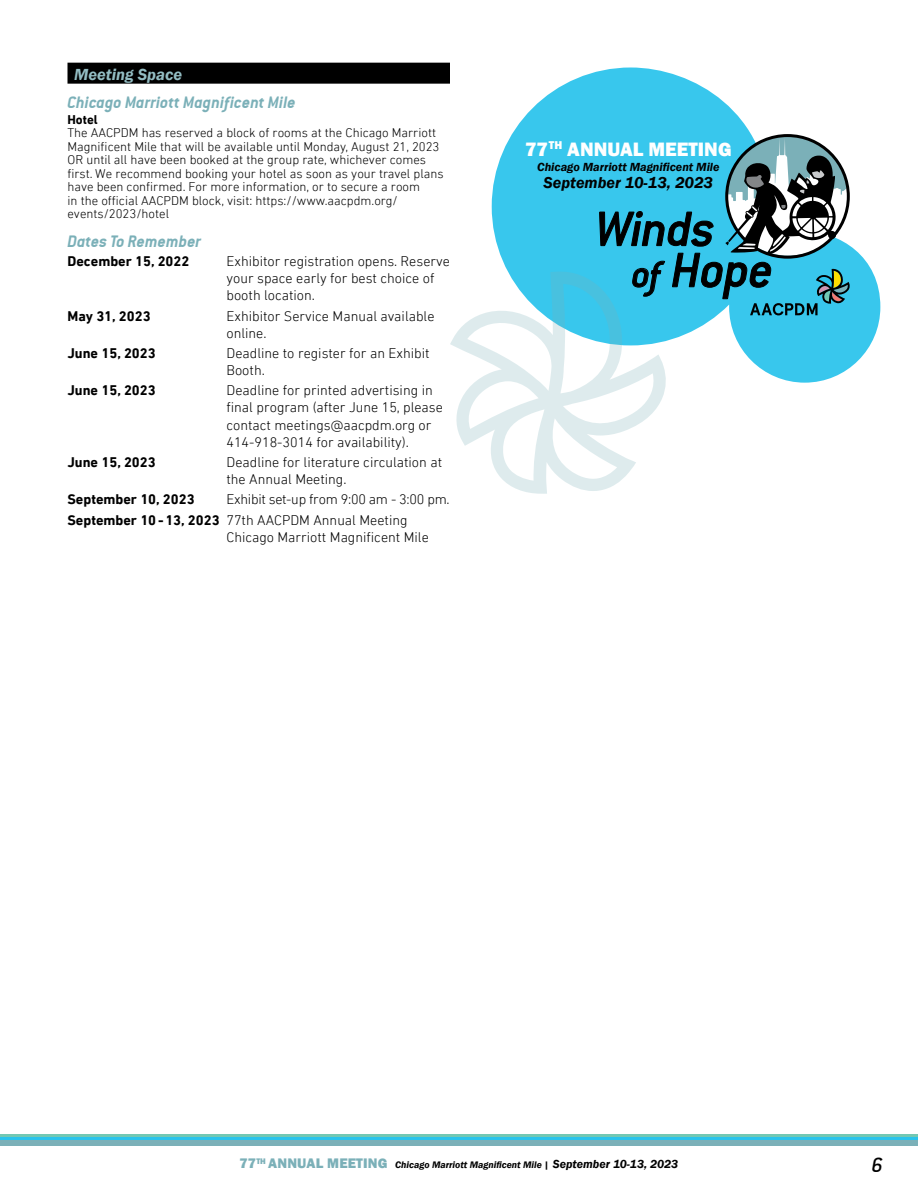
<style>
.page{position:relative;width:918px;height:1188px;background:#fff}
.page>*{position:absolute;margin:0;border:0;box-sizing:border-box;transform-origin:0 0}
.t1{font:italic 53.25px/41.1px "Conduit Md ITCTT Medium";letter-spacing:-.01em;color:#000}
.t2{font:italic 22.5px "Conduit Md ITCTT Medium";color:#000}
.t3{font:800 19.95px "Franklin Gothic";color:#fff}
.t4{font:italic 18px "Conduit ITCTT Bold";color:#7bb0b8}
.t5{font:italic 600 16.5px "Franklin Gothic";color:#93bdc3}
.t6{font:italic 600 16.2px "Franklin Gothic";color:#010101}
.t7{font:300 14.25px/17.1px "DIN Next LT Pro";color:#000}
.t8{font:700 14.25px "DIN Next LT Pro";color:#000}
.t9{font:800 14.25px "Franklin Gothic";color:#7bb0b8}
.t10{font:300 12.9px/13.5px "DIN Next LT Pro";color:#000}
.t11{font:700 12.9px "DIN Next LT Pro";color:#000}
.t12{font:italic 600 12.15px "Franklin Gothic";color:#010101}
.t13{font:italic 600 9.75px "Franklin Gothic";color:#000}
.s1{font-weight:700}
.s2{font-size:39.9px}
.s3{font-weight:800;font-style:normal;font-size:14.25px;color:#7bb0b8}
.s4{font-style:normal}
.s5{font-size:12px}
</style>
<div class="page">
<div style="left:0;top:1138px;width:918px;height:7px;background:#7bb0b8"></div>
<hr style="left:0;top:1135px;width:918px;height:3px;background:#72c8b3">
<hr style="left:0;top:1137px;width:918px;height:3px;background:#29c3ec">
<svg style="left:492px;top:68px;width:388px;height:315px;fill:#38c7ed"></svg>
<svg style="left:599px;top:137px;width:251px;height:178px;background:#4ba7bf"></svg>
<svg style="left:450px;top:271px;width:217px;height:223px"></svg>
<div style="left:68px;top:63px;width:382px;height:21px;background:#000"></div>
<p class="t5" style="left:74px;top:64px;width:109px">Meeting Space</p>
<p class="t4" style="left:68px;top:92px;width:230px">Chicago Marriott Magnificent Mile</p>
<p class="t11" style="left:68px;top:112px;width:32px">Hotel</p>
<p class="t10" style="left:68px;top:126px;width:378px">The AACPDM has reserved a block of rooms at the Chicago Marriott Magnificent Mile that will be available until Monday, August 21, 2023<br>OR until all have been booked at the group rate, whichever comes first. We recommend booking your hotel as soon as your travel plans have been confirmed. For more information, or to secure a room<br>in the official AACPDM block, visit: https://www.aacpdm.org/ events/2023/hotel</p>
<p class="t4" style="left:68px;top:231px;width:135px">Dates To Remember</p>
<p class="t8" style="left:68px;top:253px;width:123px">December 15, 2022</p>
<p class="t7" style="left:227px;top:252px;width:225px">Exhibitor registration opens. Reserve your space early for best choice of booth location.</p>
<p class="t8" style="left:68px;top:307px;width:85px">May 31, 2023</p>
<p class="t7" style="left:227px;top:307px;width:210px">Exhibitor Service Manual available online.</p>
<p class="t8" style="left:67px;top:345px;width:90px">June 15, 2023</p>
<p class="t7" style="left:227px;top:344px;width:205px">Deadline to register for an Exhibit<br>Booth.</p>
<p class="t8" style="left:68px;top:382px;width:90px">June 15, 2023</p>
<p class="t7" style="left:227px;top:382px;width:218px">Deadline for printed advertising in final program (after June 15, please contact meetings@aacpdm.org or 414-918-3014 for availability).</p>
<p class="t8" style="left:67px;top:454px;width:90px">June 15, 2023</p>
<p class="t7" style="left:227px;top:453px;width:217px">Deadline for literature circulation at the Annual Meeting.</p>
<p class="t8" style="left:68px;top:491px;width:129px">September 10, 2023</p>
<p class="t7" style="left:68px;top:489px;width:384px;line-height:20.4px;text-indent:159px">Exhibit set-up from 9:00 am - 3:00 pm.<br><span class="s1">September 10-13, 2023</span> 77th AACPDM Annual Meeting</p>
<p class="t7" style="left:227px;top:528px;width:204px">Chicago Marriott Magnificent Mile</p>
<h3 class="t3" style="left:525px;top:136px;width:208px">77<sup>TH</sup> ANNUAL MEETING</h3>
<p class="t12" style="left:537px;top:159px;width:184px">Chicago Marriott Magnificent Mile</p>
<p class="t6" style="left:544px;top:172px;width:171px">September 10-13, 2023</p>
<h1 class="t1" style="left:632px;top:208px;width:143px;text-indent:-36px">Winds<br><span class="s2">of</span> Hope</h1>
<p class="t9" style="left:240px;top:1154px;width:18px">77</p>
<h2 class="t2" style="left:872px;top:1153px;width:13px">6</h2>
<p class="t13" style="left:256px;top:1159px;width:424px"><sup>TH</sup> <span class="s3">ANNUAL MEETING</span> Chicago Marriott Magnificent Mile <span class="s4">|</span> <span class="s5">September 10-13, 2023</span></p>
</div>
